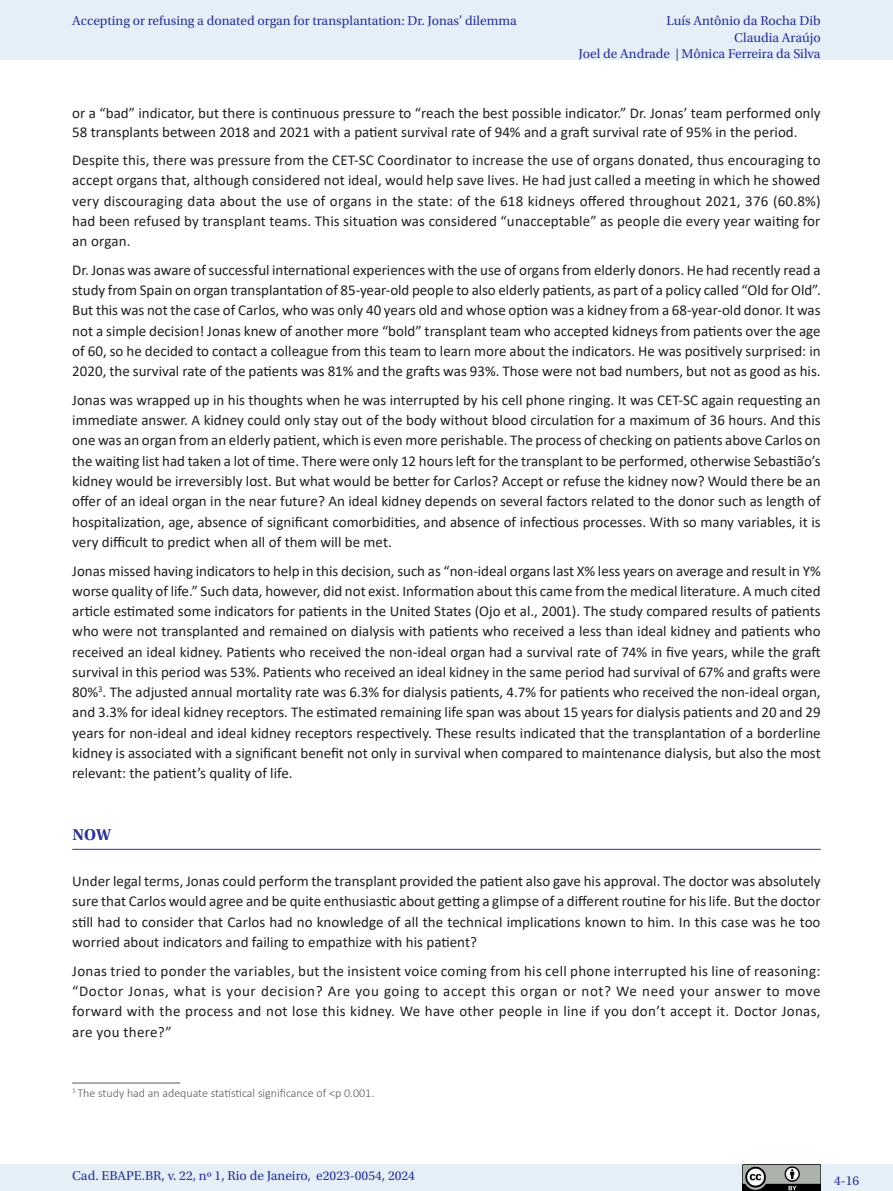
<style>
.page{position:relative;width:893px;height:1191px;background:#fff}
.page>*{position:absolute;margin:0;border:0;box-sizing:border-box;transform-origin:0 0}
._07_1_sub_1{font:700 16.5px "Utopia Std";color:#2b3393}
._06_0_texto{font:15px/20.2px "Calibri";color:#231f20;text-align:justify}
.t1{font:13.5px/16.5px "Utopia Std";color:#2b3393;text-align:right}
._06_3_nota_de_rodape{font:300 12px "Calibri";color:#57585a}
</style>
<div class="page">
<div style="left:0;top:0;width:893px;height:60px;background:#e4eff8"></div>
<div style="left:0;top:1164px;width:893px;height:27px;background:#e4eff8"></div>
<img style="left:743px;top:1164px;width:78px;height:27px">
<hr style="left:72px;top:849px;width:749px;height:1px;background:#2b3393">
<hr style="left:72px;top:1082px;width:108px;height:1px;background:#57585a">
<p class="t1" style="left:72px;top:13px;width:446px">Accepting or refusing a donated organ for transplantation: Dr. Jonas’ dilemma</p>
<p class="t1" style="left:579px;top:13px;width:244px">Luís Antônio da Rocha Dib<br>Claudia Araújo<br>Joel de Andrade | Mônica Ferreira da Silva</p>
<p class="_06_0_texto" style="left:72px;top:102px;width:750px;line-height:19.5px">or a “bad” indicator, but there is continuous pressure to “reach the best possible indicator.” Dr. Jonas’ team performed only<br>58 transplants between 2018 and 2021 with a patient survival rate of 94% and a graft survival rate of 95% in the period.</p>
<p class="_06_0_texto" style="left:72px;top:150px;width:750px">Despite this, there was pressure from the CET-SC Coordinator to increase the use of organs donated, thus encouraging to accept organs that, although considered not ideal, would help save lives. He had just called a meeting in which he showed very discouraging data about the use of organs in the state: of the 618 kidneys offered throughout 2021, 376 (60.8%) had been refused by transplant teams. This situation was considered “unacceptable” as people die every year waiting for an organ.</p>
<p class="_06_0_texto" style="left:72px;top:259px;width:750px">Dr. Jonas was aware of successful international experiences with the use of organs from elderly donors. He had recently read a study from Spain on organ transplantation of 85-year-old people to also elderly patients, as part of a policy called “Old for Old”.<br>But this was not the case of Carlos, who was only 40 years old and whose option was a kidney from a 68-year-old donor. It was not a simple decision! Jonas knew of another more “bold” transplant team who accepted kidneys from patients over the age of 60, so he decided to contact a colleague from this team to learn more about the indicators. He was positively surprised: in 2020, the survival rate of the patients was 81% and the grafts was 93%. Those were not bad numbers, but not as good as his.</p>
<p class="_06_0_texto" style="left:72px;top:389px;width:750px">Jonas was wrapped up in his thoughts when he was interrupted by his cell phone ringing. It was CET-SC again requesting an immediate answer. A kidney could only stay out of the body without blood circulation for a maximum of 36 hours. And this one was an organ from an elderly patient, which is even more perishable. The process of checking on patients above Carlos on the waiting list had taken a lot of time. There were only 12 hours left for the transplant to be performed, otherwise Sebastião’s kidney would be irreversibly lost. But what would be better for Carlos? Accept or refuse the kidney now? Would there be an offer of an ideal organ in the near future? An ideal kidney depends on several factors related to the donor such as length of hospitalization, age, absence of significant comorbidities, and absence of infectious processes. With so many variables, it is very difficult to predict when all of them will be met.</p>
<p class="_06_0_texto" style="left:72px;top:560px;width:750px">Jonas missed having indicators to help in this decision, such as “non-ideal organs last X% less years on average and result in Y% worse quality of life.” Such data, however, did not exist. Information about this came from the medical literature. A much cited article estimated some indicators for patients in the United States (Ojo et al., 2001). The study compared results of patients who were not transplanted and remained on dialysis with patients who received a less than ideal kidney and patients who received an ideal kidney. Patients who received the non-ideal organ had a survival rate of 74% in five years, while the graft survival in this period was 53%. Patients who received an ideal kidney in the same period had survival of 67% and grafts were 80%<sup>3</sup>. The adjusted annual mortality rate was 6.3% for dialysis patients, 4.7% for patients who received the non-ideal organ, and 3.3% for ideal kidney receptors. The estimated remaining life span was about 15 years for dialysis patients and 20 and 29 years for non-ideal and ideal kidney receptors respectively. These results indicated that the transplantation of a borderline kidney is associated with a significant benefit not only in survival when compared to maintenance dialysis, but also the most relevant: the patient’s quality of life.</p>
<p class="_07_1_sub_1" style="left:72px;top:825px;width:40px">NOW</p>
<p class="_06_0_texto" style="left:72px;top:870px;width:750px">Under legal terms, Jonas could perform the transplant provided the patient also gave his approval. The doctor was absolutely sure that Carlos would agree and be quite enthusiastic about getting a glimpse of a different routine for his life. But the doctor still had to consider that Carlos had no knowledge of all the technical implications known to him. In this case was he too worried about indicators and failing to empathize with his patient?</p>
<p class="_06_0_texto" style="left:72px;top:960px;width:750px">Jonas tried to ponder the variables, but the insistent voice coming from his cell phone interrupted his line of reasoning: “Doctor Jonas, what is your decision? Are you going to accept this organ or not? We need your answer to move forward with the process and not lose this kidney. We have other people in line if you don’t accept it. Doctor Jonas, are you there?”</p>
<p class="_06_3_nota_de_rodape" style="left:72px;top:1086px;width:304px"><sup>3</sup> The study had an adequate statistical significance of &lt;p 0.001.</p>
<p class="t1" style="left:72px;top:1167px;width:344px">Cad. EBAPE.BR, v. 22, nº 1, Rio de Janeiro, e2023-0054, 2024</p>
<p class="t1" style="left:834px;top:1172px;width:27px">4-16</p>
</div>
